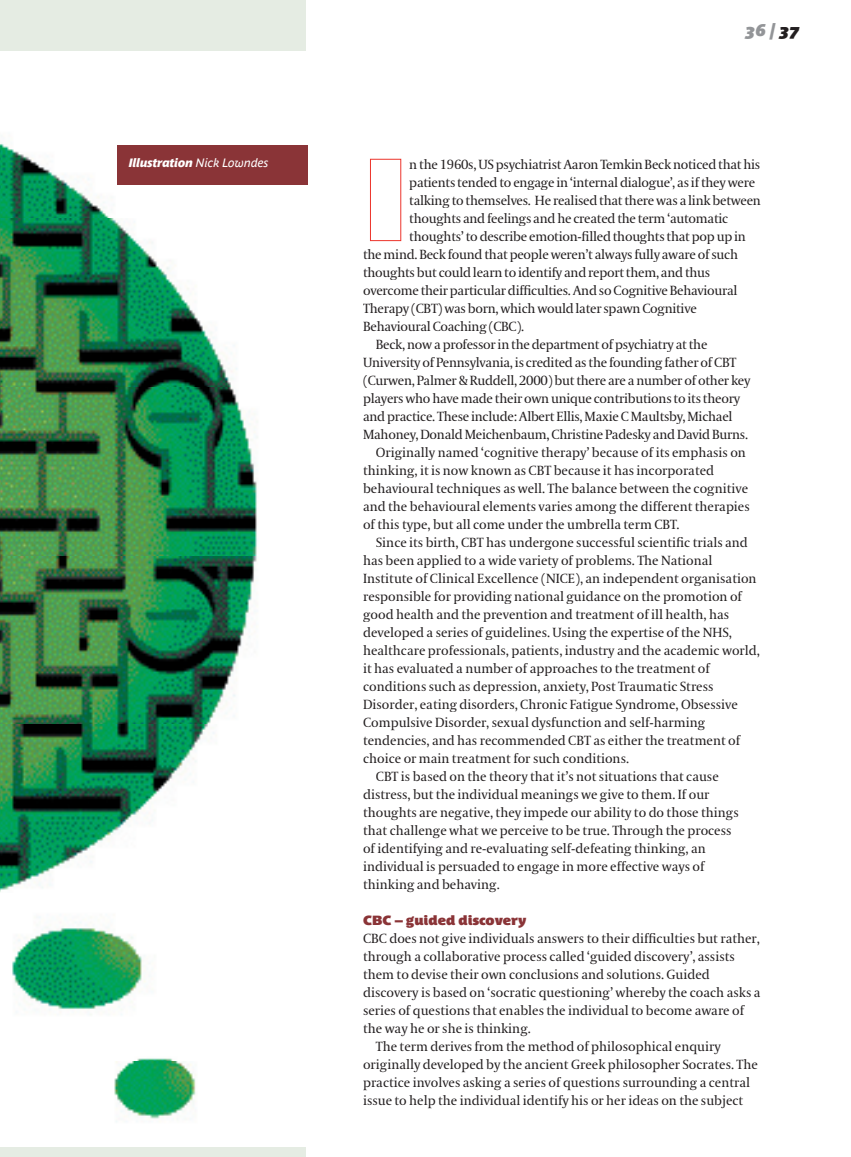
<style>
.page{position:relative;width:851px;height:1157px;background:#fff}
.page>*{position:absolute;margin:0;border:0;box-sizing:border-box;transform-origin:0 0}
.t1{font:italic 700 16.5px "Parisine Plus Sombre";color:#939598}
.t2{font:13.2px "Coranto";color:#231f20}
.t3{font:13.2px "Coranto";letter-spacing:-.02em;color:#231f20}
.t4{font:700 13.2px "Parisine Plus Sombre";color:#8a3437}
.t5{font:italic 12px "Parisine Plus Sombre";color:#fff}
.s1{font-family:"Parisine Plus"}
.s2{color:#231f20}
</style>
<div class="page">
<div style="left:0;top:0;width:306px;height:1157px;background:#e5ece3"></div>
<img style="left:0;top:51px;width:306px;height:1095px">
<div style="left:370px;top:159px;width:31px;height:82px;border:1px solid #ec342b"></div>
<div style="left:117px;top:145px;width:191px;height:40px;background:#8a3437"></div>
<p class="t5" style="left:129px;top:156px;width:141px">Illustration <span class="s1">Nick Lowndes</span></p>
<p class="t1" style="left:745px;top:21px;width:56px">36 | <span class="s2">37</span></p>
<p class="t3" style="left:409px;top:156px;width:352px">n the 1960s, US psychiatrist Aaron Temkin Beck noticed that his</p>
<p class="t3" style="left:409px;top:174px;width:347px">patients tended to engage in ‘internal dialogue’, as if they were</p>
<p class="t3" style="left:409px;top:192px;width:353px">talking to themselves. He realised that there was a link between</p>
<p class="t3" style="left:409px;top:210px;width:320px">thoughts and feelings and he created the term ‘automatic</p>
<p class="t3" style="left:409px;top:228px;width:338px">thoughts’ to describe emotion-filled thoughts that pop up in</p>
<p class="t3" style="left:363px;top:246px;width:376px">the mind. Beck found that people weren’t always fully aware of such</p>
<p class="t3" style="left:363px;top:264px;width:348px">thoughts but could learn to identify and report them, and thus</p>
<p class="t3" style="left:363px;top:282px;width:376px">overcome their particular difficulties. And so Cognitive Behavioural</p>
<p class="t3" style="left:363px;top:300px;width:335px">Therapy (CBT) was born, which would later spawn Cognitive</p>
<p class="t3" style="left:363px;top:318px;width:162px">Behavioural Coaching (CBC).</p>
<p class="t3" style="left:376px;top:336px;width:333px">Beck, now a professor in the department of psychiatry at the</p>
<p class="t3" style="left:363px;top:354px;width:375px">University of Pennsylvania, is credited as the founding father of CBT</p>
<p class="t3" style="left:363px;top:372px;width:389px">(Curwen, Palmer &amp; Ruddell, 2000) but there are a number of other key</p>
<p class="t3" style="left:363px;top:390px;width:378px">players who have made their own unique contributions to its theory</p>
<p class="t3" style="left:363px;top:408px;width:371px">and practice. These include: Albert Ellis, Maxie C Maultsby, Michael</p>
<p class="t3" style="left:363px;top:426px;width:386px">Mahoney, Donald Meichenbaum, Christine Padesky and David Burns.</p>
<p class="t2" style="left:376px;top:444px;width:371px">Originally named ‘cognitive therapy’ because of its emphasis on</p>
<p class="t2" style="left:363px;top:462px;width:352px">thinking, it is now known as CBT because it has incorporated</p>
<p class="t2" style="left:363px;top:480px;width:386px">behavioural techniques as well. The balance between the cognitive</p>
<p class="t2" style="left:363px;top:498px;width:388px">and the behavioural elements varies among the different therapies</p>
<p class="t2" style="left:363px;top:516px;width:318px">of this type, but all come under the umbrella term CBT.</p>
<p class="t2" style="left:376px;top:534px;width:373px">Since its birth, CBT has undergone successful scientific trials and</p>
<p class="t2" style="left:363px;top:552px;width:351px">has been applied to a wide variety of problems. The National</p>
<p class="t2" style="left:363px;top:570px;width:395px">Institute of Clinical Excellence (NICE), an independent organisation</p>
<p class="t2" style="left:363px;top:588px;width:380px">responsible for providing national guidance on the promotion of</p>
<p class="t2" style="left:363px;top:606px;width:367px">good health and the prevention and treatment of ill health, has</p>
<p class="t2" style="left:363px;top:624px;width:370px">developed a series of guidelines. Using the expertise of the NHS,</p>
<p class="t2" style="left:363px;top:642px;width:398px">healthcare professionals, patients, industry and the academic world,</p>
<p class="t2" style="left:363px;top:660px;width:348px">it has evaluated a number of approaches to the treatment of</p>
<p class="t2" style="left:363px;top:678px;width:352px">conditions such as depression, anxiety, Post Traumatic Stress</p>
<p class="t2" style="left:363px;top:696px;width:376px">Disorder, eating disorders, Chronic Fatigue Syndrome, Obsessive</p>
<p class="t2" style="left:363px;top:714px;width:343px">Compulsive Disorder, sexual dysfunction and self-harming</p>
<p class="t2" style="left:363px;top:732px;width:378px">tendencies, and has recommended CBT as either the treatment of</p>
<p class="t2" style="left:363px;top:750px;width:267px">choice or main treatment for such conditions.</p>
<p class="t2" style="left:376px;top:768px;width:344px">CBT is based on the theory that it’s not situations that cause</p>
<p class="t2" style="left:363px;top:786px;width:348px">distress, but the individual meanings we give to them. If our</p>
<p class="t2" style="left:363px;top:804px;width:377px">thoughts are negative, they impede our ability to do those things</p>
<p class="t2" style="left:363px;top:822px;width:370px">that challenge what we perceive to be true. Through the process</p>
<p class="t2" style="left:363px;top:840px;width:344px">of identifying and re-evaluating self-defeating thinking, an</p>
<p class="t2" style="left:363px;top:858px;width:343px">individual is persuaded to engage in more effective ways of</p>
<p class="t2" style="left:363px;top:876px;width:138px">thinking and behaving.</p>
<p class="t4" style="left:363px;top:912px;width:165px">CBC – guided discovery</p>
<p class="t2" style="left:363px;top:930px;width:398px">CBC does not give individuals answers to their difficulties but rather,</p>
<p class="t2" style="left:363px;top:948px;width:373px">through a collaborative process called ‘guided discovery’, assists</p>
<p class="t2" style="left:363px;top:966px;width:348px">them to devise their own conclusions and solutions. Guided</p>
<p class="t2" style="left:363px;top:984px;width:399px">discovery is based on ‘socratic questioning’ whereby the coach asks a</p>
<p class="t2" style="left:363px;top:1002px;width:382px">series of questions that enables the individual to become aware of</p>
<p class="t2" style="left:363px;top:1020px;width:169px">the way he or she is thinking.</p>
<p class="t2" style="left:376px;top:1038px;width:346px">The term derives from the method of philosophical enquiry</p>
<p class="t2" style="left:363px;top:1056px;width:396px">originally developed by the ancient Greek philosopher Socrates. The</p>
<p class="t2" style="left:363px;top:1074px;width:388px">practice involves asking a series of questions surrounding a central</p>
<p class="t2" style="left:363px;top:1092px;width:381px">issue to help the individual identify his or her ideas on the subject</p>
</div>
